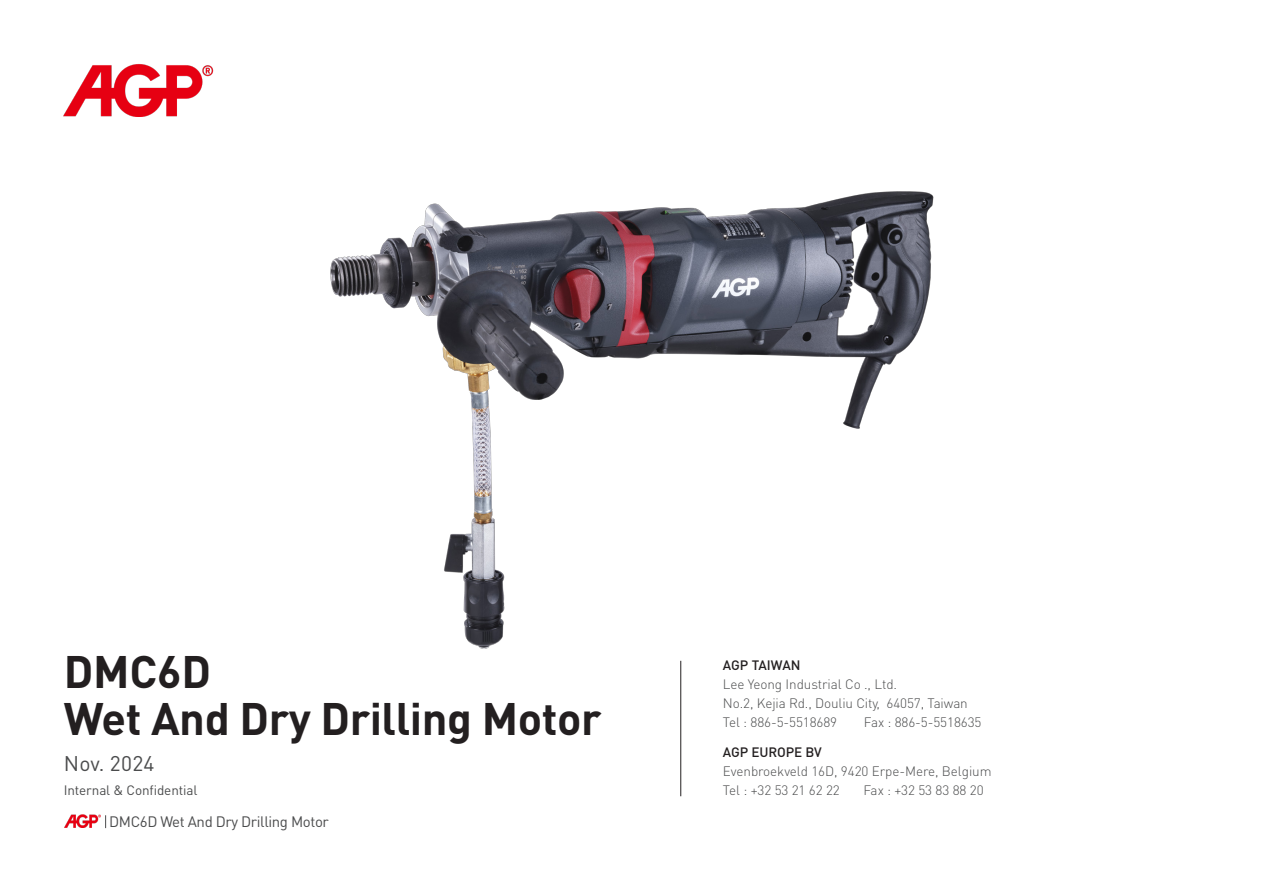
<style>
.page{position:relative;width:1263px;height:893px;background:#fff}
.page>*{position:absolute;margin:0;border:0;box-sizing:border-box;transform-origin:0 0}
.t1{font:700 45px/46.5px "DIN Pro";letter-spacing:-.01em;color:#231f20}
.t2{font:21px "DIN Pro";letter-spacing:.01em;color:#4b4c4d}
.t3{font:15px "DIN Pro";letter-spacing:-.025em;color:#4b4c4d}
.t4{font:300 13.5px "DIN Pro";letter-spacing:-.005em;color:#4b4c4d}
.t5{font:13.5px "DIN Pro";letter-spacing:-.01em;color:#4b4c4d}
.t6{font:500 13.5px "DIN Pro";letter-spacing:-.005em;color:#231f20}
</style>
<div class="page">
<svg style="left:105px;top:815px;width:1px;height:13px"></svg>
<img style="left:64px;top:814px;width:37px;height:13px">
<hr style="left:680px;top:661px;width:1px;height:135px;background:#231f20">
<img style="left:330px;top:191px;width:604px;height:470px">
<img style="left:64px;top:64px;width:149px;height:53px">
<p class="t1" style="left:64px;top:647px;width:539px">DMC6D<br>Wet And Dry Drilling Motor</p>
<p class="t6" style="left:723px;top:656px;width:79px">AGP TAIWAN</p>
<p class="t4" style="left:723px;top:675px;width:176px">Lee Yeong Industrial Co ., Ltd.</p>
<p class="t4" style="left:723px;top:694px;width:246px">No.2, Kejia Rd., Douliu City, 64057, Taiwan</p>
<p class="t4" style="left:723px;top:713px;width:116px">Tel : 886-5-5518689</p>
<p class="t4" style="left:864px;top:713px;width:119px">Fax : 886-5-5518635</p>
<p class="t6" style="left:723px;top:743px;width:100px">AGP EUROPE BV</p>
<p class="t4" style="left:723px;top:762px;width:270px">Evenbroekveld 16D, 9420 Erpe-Mere, Belgium</p>
<p class="t2" style="left:64px;top:749px;width:92px">Nov. 2024</p>
<p class="t5" style="left:64px;top:781px;width:135px">Internal &amp; Confidential</p>
<p class="t4" style="left:723px;top:781px;width:118px">Tel : +32 53 21 62 22</p>
<p class="t4" style="left:863px;top:781px;width:122px">Fax : +32 53 83 88 20</p>
<p class="t3" style="left:109px;top:811px;width:221px">DMC6D Wet And Dry Drilling Motor</p>
</div>
